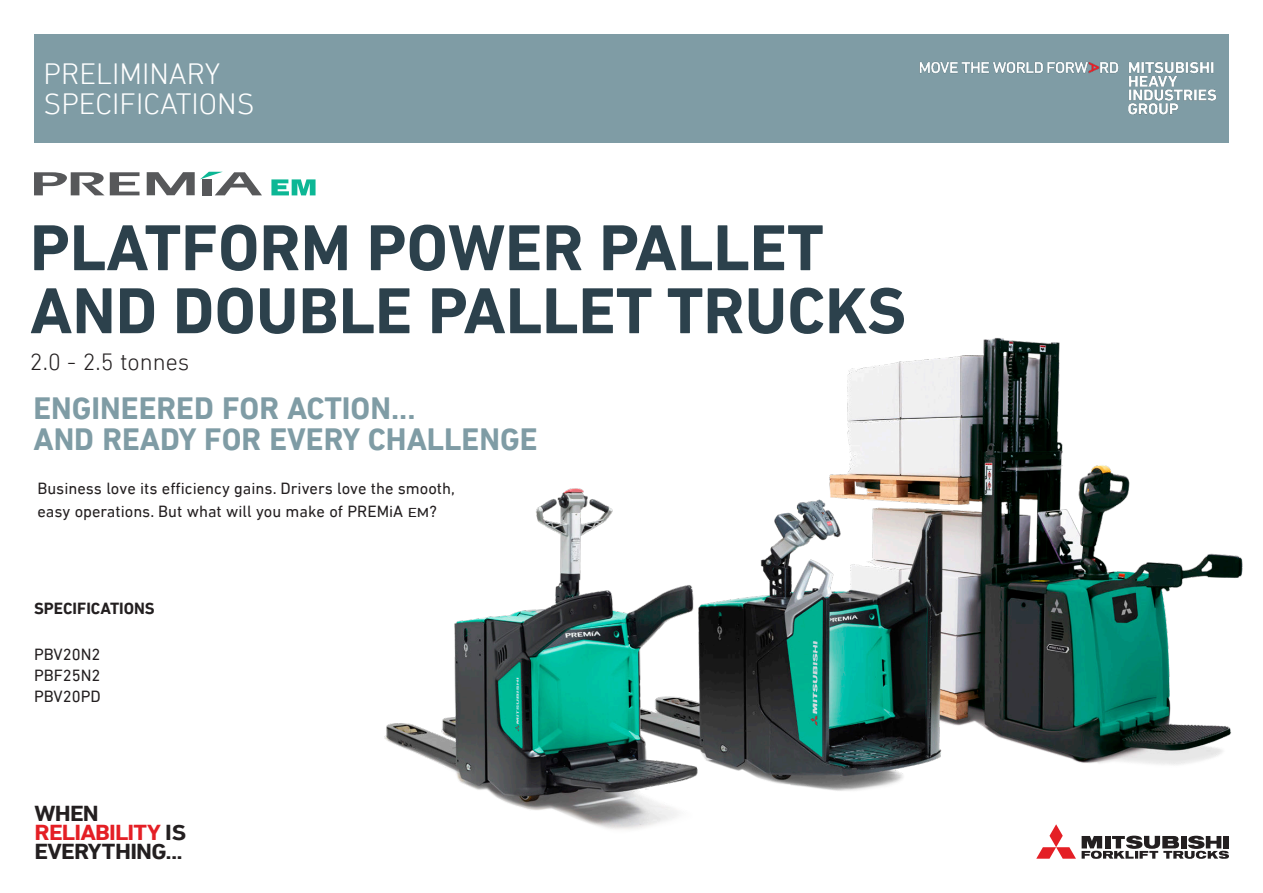
<style>
.page{position:relative;width:1263px;height:893px;background:#fff}
.page>*{position:absolute;margin:0;border:0;box-sizing:border-box;transform-origin:0 0}
.t1{font:700 66px/63px "DIN Next LT Pro";color:#2c414c}
.t2{font:700 31.5px/31.5px "DIN Next LT Pro";color:#7f9ca5}
.t3{font:300 30px/30px "DIN Next LT Pro";color:#fff}
.t4{font:300 24px "DIN Next LT Pro";color:#231f20}
.t5{font:700 22.2px/18.9px "DIN Next LT Pro";letter-spacing:-.035em;color:#231f20;scale:1.1 1}
.t6{font:16.5px/21px "DIN Next LT Pro";color:#231f20;text-align:justify}
.t7{font:700 16.5px "DIN Next LT Pro";color:#231f20}
.s1{font-size:13.2px}
.s2{color:#e41f25}
</style>
<div class="page">
<svg style="left:271px;top:179px;width:45px;height:16px"></svg>
<svg style="left:34px;top:172px;width:106px;height:23px"></svg>
<svg style="left:147px;top:172px;width:115px;height:23px"></svg>
<img style="left:384px;top:338px;width:859px;height:492px">
<svg style="left:1036px;top:824px;width:193px;height:35px"></svg>
<div style="left:34px;top:34px;width:1195px;height:108px;background:#7f9ca5"></div>
<img style="left:920px;top:61px;width:296px;height:54px">
<h3 class="t3" style="left:43px;top:61px;width:213px">PRELIMINARY<br>SPECIFICATIONS</h3>
<h1 class="t1" style="left:30px;top:221px;width:878px">PLATFORM POWER PALLET<br>AND DOUBLE PALLET TRUCKS</h1>
<h3 class="t4" style="left:30px;top:352px;width:161px">2.0 - 2.5 tonnes</h3>
<h2 class="t2" style="left:33px;top:394px;width:506px">ENGINEERED FOR ACTION...<br>AND READY FOR EVERY CHALLENGE</h2>
<p class="t6" style="left:37px;top:478px;width:419px;line-height:22.5px">Business love its efficiency gains. Drivers love the smooth, easy operations. But what will you make of PREMiA <span class="s1">EM</span>?</p>
<p class="t7" style="left:34px;top:602px;width:122px">SPECIFICATIONS</p>
<p class="t6" style="left:34px;top:644px;width:68px">PBV20N2<br>PBF25N2<br>PBV20PD</p>
<h3 class="t5" style="left:35px;top:803px;width:139px">WHEN<br><span class="s2">RELIABILITY</span> IS<br>EVERYTHING...</h3>
</div>
